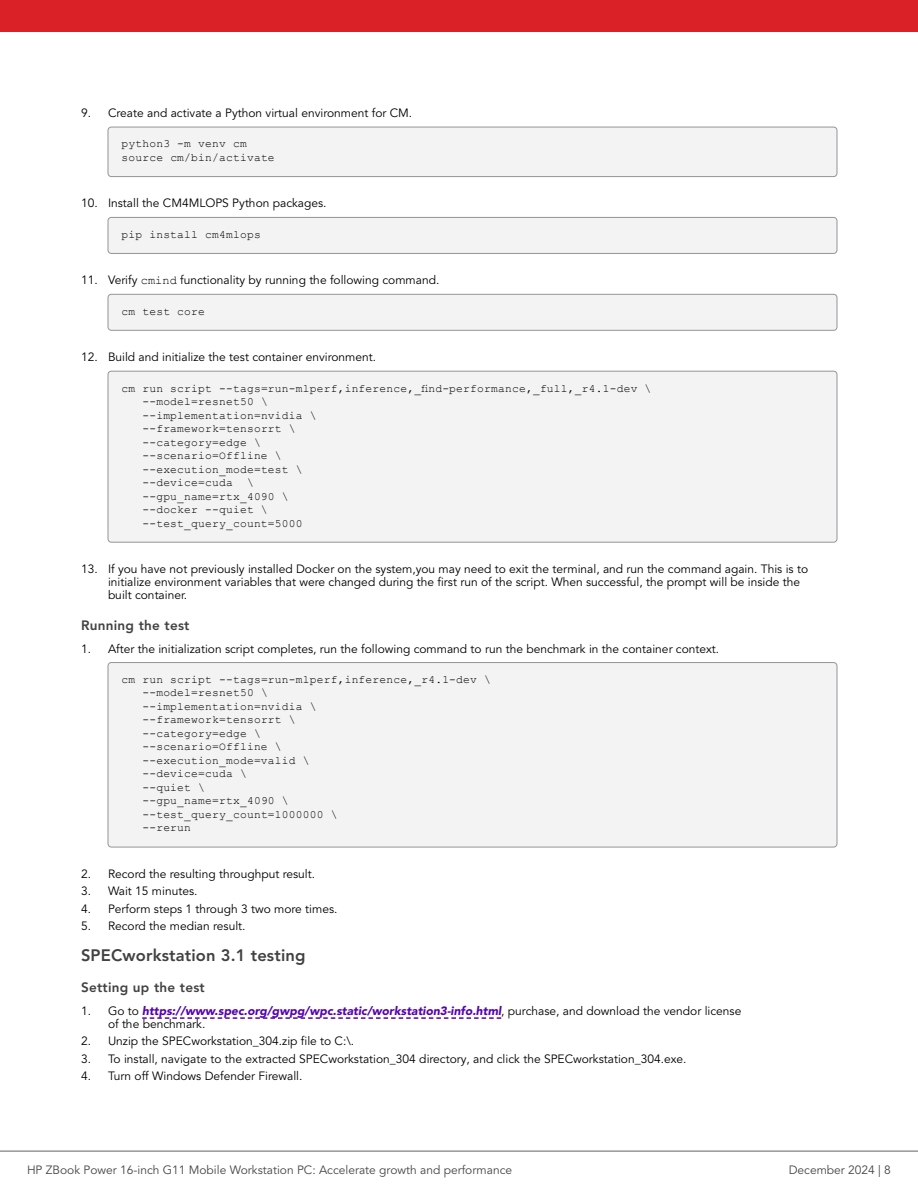
<style>
.page{position:relative;width:918px;height:1188px;background:#fff}
.page>*{position:absolute;margin:0;border:0;box-sizing:border-box;transform-origin:0 0}
.t1{font:800 16.5px "Avenir LT Pro";letter-spacing:.01em;color:#414042}
.t2{font:800 13.5px "Avenir LT Pro";letter-spacing:.02em;color:#414042}
.t3{font:12px/12.8px "Avenir LT Pro";color:#000}
.t4{font:italic 900 12px/12.8px "Avenir LT Pro";color:#5603ad}
.t5{font:12px "Avenir LT Pro";color:#464547}
.t6{font:11.25px/13.5px "Courier New";letter-spacing:.02em;color:#000}
.s1{font-family:"Courier New"}
.s2{font-weight:400;font-style:normal;color:#000}
</style>
<div class="page">
<div style="left:108px;top:127px;width:729px;height:50px;background:#f3f3f4;border-radius:3px"></div>
<div style="left:108px;top:127px;width:729px;height:50px;border:1px solid #939598;border-radius:3px"></div>
<div style="left:108px;top:217px;width:729px;height:36px;background:#f3f3f4;border-radius:3px"></div>
<div style="left:108px;top:217px;width:729px;height:37px;border:1px solid #939598;border-radius:3px"></div>
<div style="left:108px;top:294px;width:729px;height:36px;background:#f3f3f4;border-radius:3px"></div>
<div style="left:108px;top:294px;width:729px;height:37px;border:1px solid #939598;border-radius:3px"></div>
<div style="left:108px;top:371px;width:729px;height:171px;background:#f3f3f4;border-radius:3px"></div>
<div style="left:108px;top:371px;width:729px;height:171px;border:1px solid #939598;border-radius:3px"></div>
<div style="left:108px;top:663px;width:729px;height:184px;background:#f3f3f4;border-radius:3px"></div>
<div style="left:108px;top:662px;width:729px;height:185px;border:1px solid #939598;border-radius:3px"></div>
<svg style="left:142px;top:1017px;width:359px;height:2px"></svg>
<hr style="left:0;top:1151px;width:918px;height:1px;background:#616264">
<div style="left:0;top:0;width:918px;height:32px;background:#da2128"></div>
<p class="t3" style="left:81px;top:107px;width:333px">9. Create and activate a Python virtual environment for CM.</p>
<p class="t6" style="left:122px;top:137px;width:155px">python3 -m venv cm source cm/bin/activate</p>
<p class="t3" style="left:81px;top:197px;width:247px">10. Install the CM4MLOPS Python packages.</p>
<p class="t6" style="left:122px;top:227px;width:141px">pip install cm4mlops</p>
<p class="t3" style="left:81px;top:274px;width:360px">11. Verify <span class="s1">cmind</span> functionality by running the following command.</p>
<p class="t6" style="left:122px;top:304px;width:85px">cm test core</p>
<p class="t3" style="left:81px;top:351px;width:297px">12. Build and initialize the test container environment.</p>
<p class="t6" style="left:142px;top:381px;width:510px;text-indent:-21px">cm run script --tags=run-mlperf,inference,_find-performance,_full,_r4.1-dev \ --model=resnet50 \<br>--implementation=nvidia \<br>--framework=tensorrt \<br>--category=edge \<br>--scenario=Offline \<br>--execution_mode=test \<br>--device=cuda</p>
<p class="t6" style="left:142px;top:475px;width:162px;text-indent:105px">\ --gpu_name=rtx_4090 \ --docker --quiet \ --test_query_count=5000</p>
<p class="t3" style="left:108px;top:563px;width:702px;text-indent:-27px">13. If you have not previously installed Docker on the system,you may need to exit the terminal, and run the command again. This is to initialize environment variables that were changed during the first run of the script. When successful, the prompt will be inside the built container.</p>
<p class="t2" style="left:81px;top:617px;width:110px">Running the test</p>
<p class="t3" style="left:81px;top:642px;width:640px">1. After the initialization script completes, run the following command to run the benchmark in the container context.</p>
<p class="t6" style="left:142px;top:672px;width:350px;text-indent:-21px">cm run script --tags=run-mlperf,inference,_r4.1-dev \ --model=resnet50 \<br>--implementation=nvidia \<br>--framework=tensorrt \<br>--category=edge \<br>--scenario=Offline \<br>--execution_mode=valid \<br>--device=cuda \<br>--quiet \<br>--gpu_name=rtx_4090 \<br>--test_query_count=1000000 \<br>--rerun</p>
<p class="t3" style="left:81px;top:868px;width:236px">2. Record the resulting throughput result.</p>
<p class="t3" style="left:81px;top:885px;width:118px">3. Wait 15 minutes.</p>
<p class="t3" style="left:81px;top:902px;width:258px">4. Perform steps 1 through 3 two more times.</p>
<p class="t3" style="left:81px;top:920px;width:166px">5. Record the median result.</p>
<h1 class="t1" style="left:81px;top:946px;width:226px">SPECworkstation 3.1 testing</h1>
<p class="t2" style="left:81px;top:980px;width:125px">Setting up the test</p>
<p class="t4" style="left:108px;top:1005px;width:635px;text-indent:-27px"><span class="s2">1. Go to</span> https://www.spec.org/gwpg/wpc.static/workstation3-info.html<span class="s2">, purchase, and download the vendor license of the benchmark.</span></p>
<p class="t3" style="left:81px;top:1035px;width:275px">2. Unzip the SPECworkstation_304.zip file to C:\.</p>
<p class="t3" style="left:81px;top:1052px;width:607px">3. To install, navigate to the extracted SPECworkstation_304 directory, and click the SPECworkstation_304.exe.</p>
<p class="t3" style="left:81px;top:1070px;width:223px">4. Turn off Windows Defender Firewall.</p>
<p class="t5" style="left:27px;top:1163px;width:487px">HP ZBook Power 16-inch G11 Mobile Workstation PC: Accelerate growth and performance</p>
<p class="t5" style="left:789px;top:1163px;width:104px">December 2024 | 8</p>
</div>
